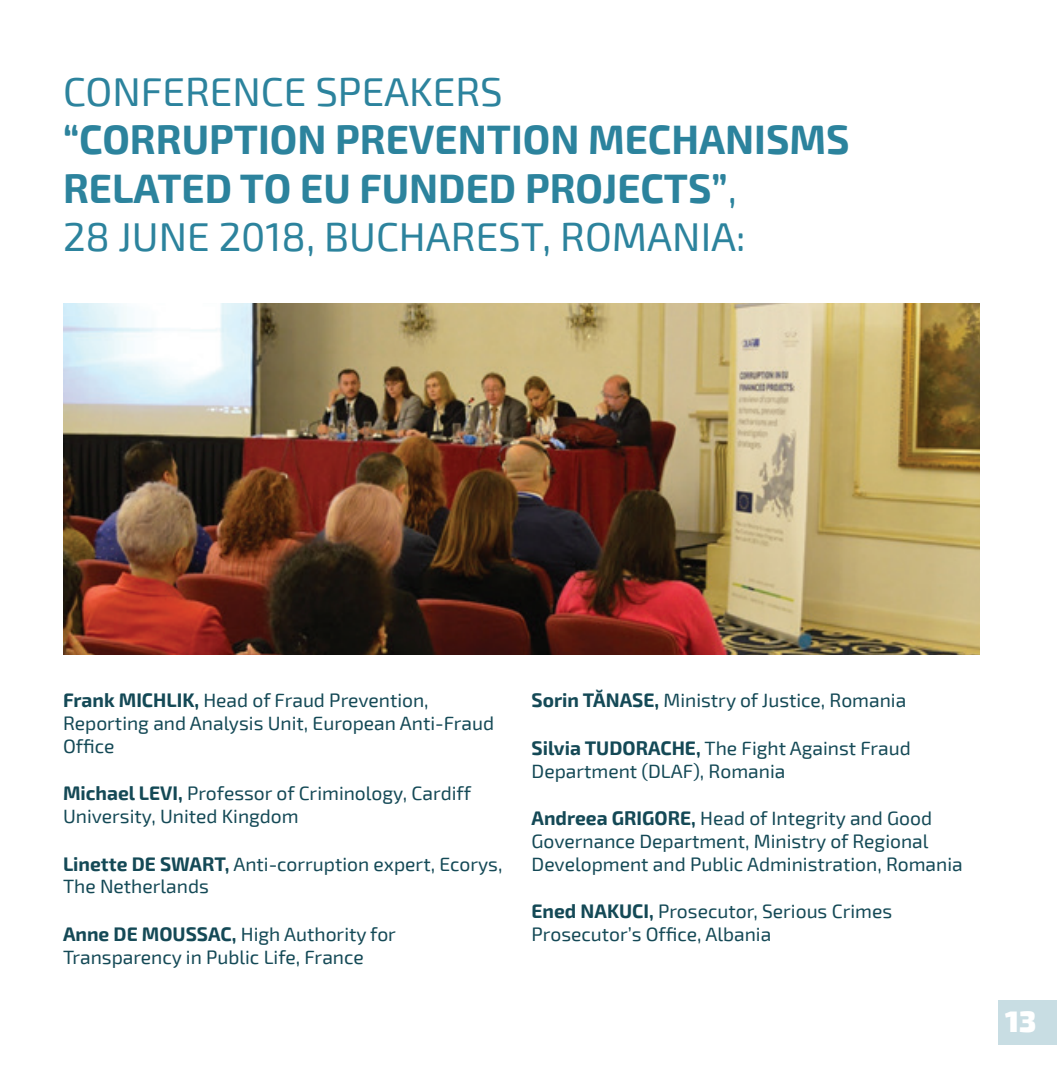
<style>
.page{position:relative;width:1057px;height:1072px;background:#fff}
.page>*{position:absolute;margin:0;border:0;box-sizing:border-box;transform-origin:0 0}
.t1{font:700 40.25px/48.3px "Exo 2";color:#2c839d}
.t2{font:40.25px "Exo 2";color:#2c839d}
.t3{font:900 29.75px "Exo 2";color:#fff}
.t4{font:19.25px/22.8px "Exo 2";color:#144956}
.s1{font-weight:400}
.s2{font-weight:700}
</style>
<div class="page">
<div style="left:998px;top:999px;width:59px;height:45px;background:#c8dde3"></div>
<img style="left:63px;top:303px;width:916px;height:351px">
<h1 class="t2" style="left:63px;top:68px;width:441px">CONFERENCE SPEAKERS</h1>
<h1 class="t1" style="left:63px;top:117px;width:788px">“CORRUPTION PREVENTION MECHANISMS<br>RELATED TO EU FUNDED PROJECTS”<span class="s1">,<br>28 JUNE 2018, BUCHAREST, ROMANIA:</span></h1>
<p class="t4" style="left:63px;top:689px;width:433px"><span class="s2">Frank MICHLIK,</span> Head of Fraud Prevention,<br>Reporting and Analysis Unit, European Anti-Fraud<br>Office</p>
<p class="t4" style="left:63px;top:782px;width:409px"><span class="s2">Michael LEVI,</span> Professor of Criminology, Cardiff<br>University, United Kingdom</p>
<p class="t4" style="left:63px;top:853px;width:441px"><span class="s2">Linette DE SWART,</span> Anti-corruption expert, Ecorys,<br>The Netherlands</p>
<p class="t4" style="left:63px;top:923px;width:334px"><span class="s2">Anne DE MOUSSAC,</span> High Authority for<br>Transparency in Public Life, France</p>
<p class="t4" style="left:531px;top:689px;width:376px"><span class="s2">Sorin TĂNASE,</span> Ministry of Justice, Romania</p>
<p class="t4" style="left:531px;top:737px;width:381px"><span class="s2">Silvia TUDORACHE,</span> The Fight Against Fraud<br>Department (DLAF), Romania</p>
<p class="t4" style="left:531px;top:807px;width:433px"><span class="s2">Andreea GRIGORE,</span> Head of Integrity and Good<br>Governance Department, Ministry of Regional<br>Development and Public Administration, Romania</p>
<p class="t4" style="left:531px;top:900px;width:362px"><span class="s2">Ened NAKUCI,</span> Prosecutor, Serious Crimes<br>Prosecutor’s Office, Albania</p>
<h2 class="t3" style="left:1005px;top:1003px;width:33px">13</h2>
</div>
